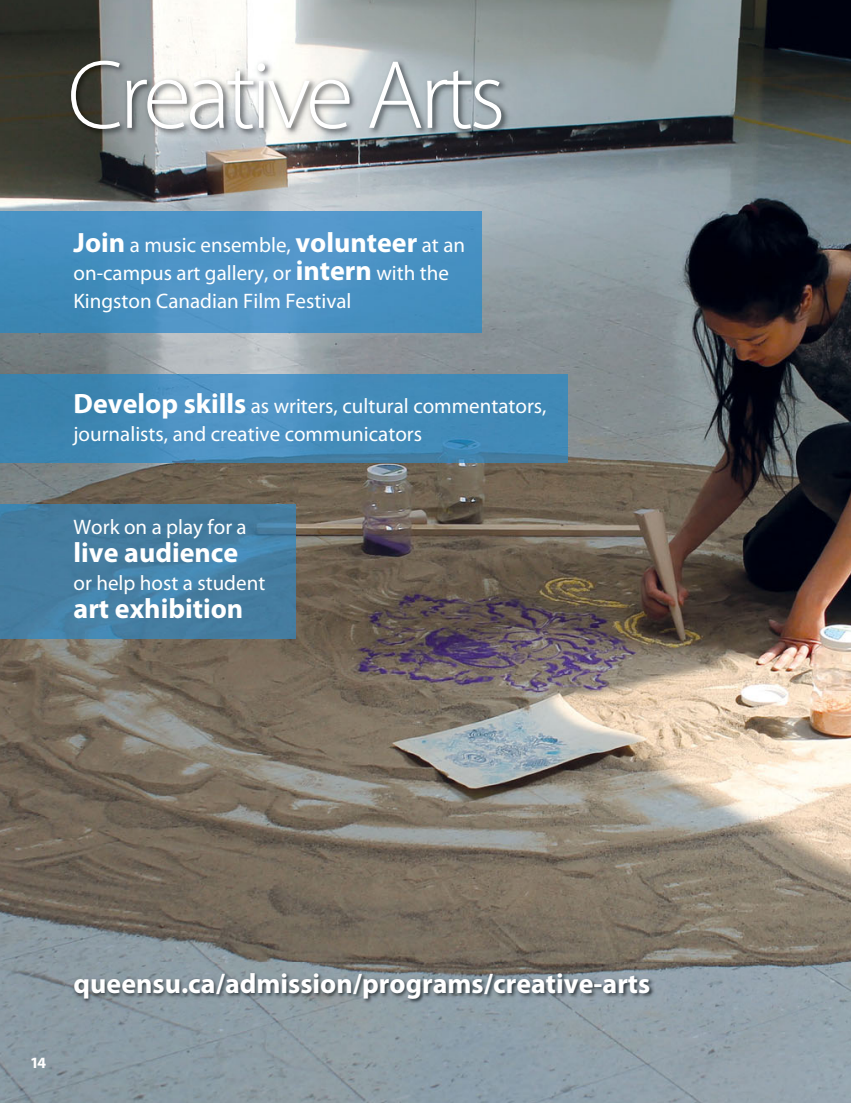
<style>
.page{position:relative;width:851px;height:1103px;background:#fff}
.page>*{position:absolute;margin:0;border:0;box-sizing:border-box;transform-origin:0 0}
.t1{font:300 98px "Myriad Pro";letter-spacing:-.05em;color:#fff}
.t2{font:700 28px "Myriad Pro";color:#fff}
.t3{font:21px/28px "Myriad Pro";color:#fff}
.t4{font:700 15.75px "Myriad Pro";color:#fff}
.s1{font-weight:700;font-size:28px}
</style>
<div class="page">
<img style="left:0;top:0;width:850px;height:1102px">
<img style="left:66px;top:962px;width:784px;height:67px">
<img style="left:53px;top:39px;width:702px;height:171px">
<img style="left:0;top:211px;width:482px;height:122px">
<img style="left:0;top:375px;width:567px;height:87px">
<img style="left:0;top:504px;width:296px;height:134px">
<h1 class="t1" style="left:67px;top:58px;width:440px">Creative Arts</h1>
<p class="t3" style="left:74px;top:232px;width:393px"><span class="s1">Join</span> a music ensemble, <span class="s1">volunteer</span> at an on-campus art gallery, or <span class="s1">intern</span> with the<br>Kingston Canadian Film Festival</p>
<p class="t3" style="left:74px;top:393px;width:474px"><span class="s1">Develop skills</span> as writers, cultural commentators, journalists, and creative communicators</p>
<p class="t3" style="left:74px;top:514px;width:175px">Work on a play for a</p>
<p class="t2" style="left:74px;top:542px;width:166px">live audience</p>
<p class="t3" style="left:74px;top:570px;width:193px">or help host a student</p>
<p class="t2" style="left:74px;top:598px;width:171px">art exhibition</p>
<p class="t4" style="left:32px;top:1056px;width:16px">14</p>
<p class="t2" style="left:74px;top:973px;width:578px">queensu.ca/admission/programs/creative-arts</p>
</div>
